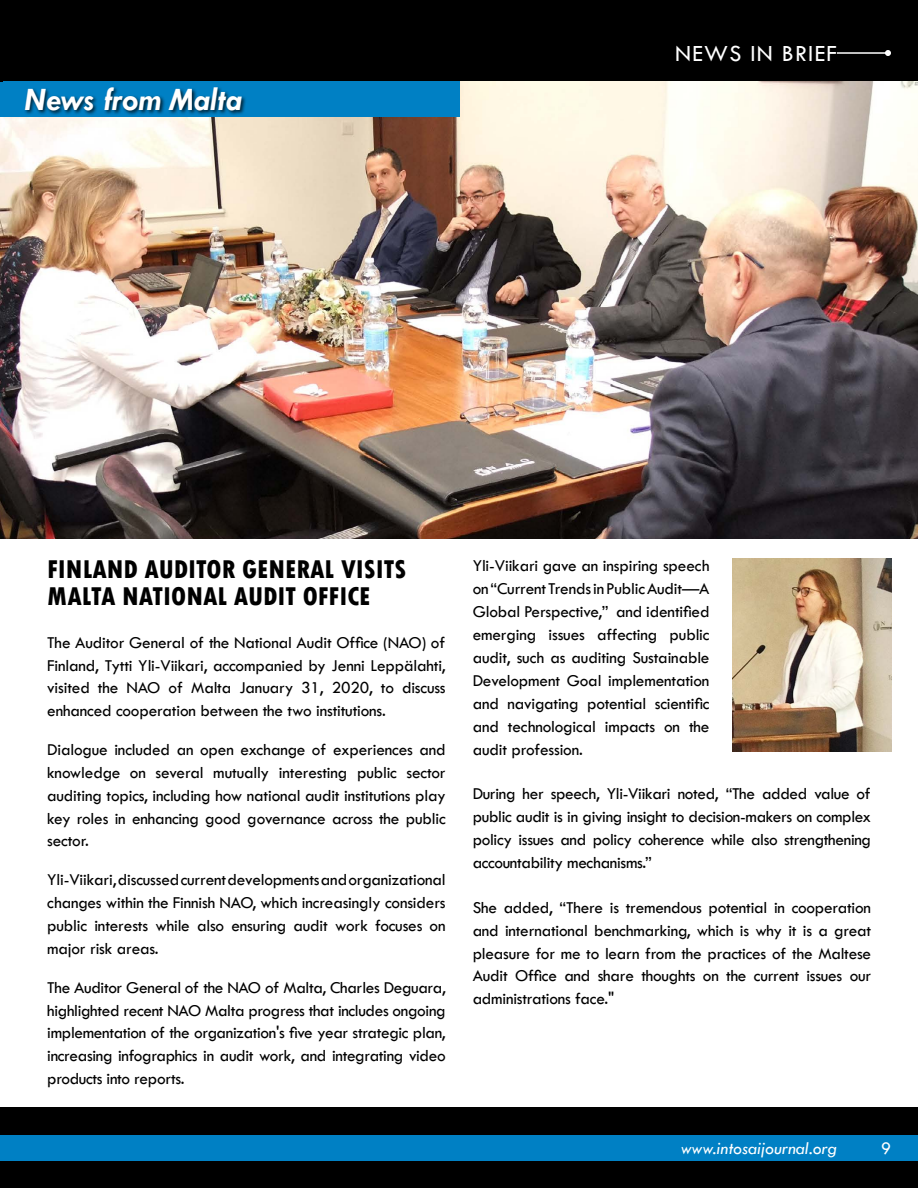
<style>
.page{position:relative;width:918px;height:1188px;background:#fff}
.page>*{position:absolute;margin:0;border:0;box-sizing:border-box;transform-origin:0 0}
.t1{font:italic 700 33px "Tw Cen";color:#fff}
.t2{font:800 condensed 27px/27px "Tw Cen";color:#000}
.t3{font:24px "Tw Cen";letter-spacing:.05em;color:#fff}
.t4{font:italic 18px "Tw Cen";color:#fff}
.t5{font:18px "Tw Cen";color:#fff}
.t6{font:17.25px/23px "Tw Cen";letter-spacing:-.01em;color:#000;text-align:justify}
</style>
<div class="page">
<img style="left:0;top:81px;width:918px;height:458px">
<div style="left:0;top:81px;width:460px;height:36px;background:#0080c4"></div>
<div style="left:24px;top:86px;width:223px;height:30px;background:#000;opacity:.75"></div>
<div style="left:0;top:1107px;width:918px;height:81px;background:#000"></div>
<div style="left:0;top:1135px;width:918px;height:26px;background:#0080c4"></div>
<div style="left:0;top:0;width:918px;height:81px;background:#000"></div>
<hr style="left:837px;top:52px;width:51px;height:2px;background:#fff">
<svg style="left:885px;top:50px;width:6px;height:6px"></svg>
<img style="left:732px;top:559px;width:159px;height:193px">
<p class="t1" style="left:25px;top:80px;width:219px">News from Malta</p>
<p class="t3" style="left:675px;top:39px;width:163px">NEWS IN BRIEF</p>
<p class="t2" style="left:47px;top:556px;width:361px">FINLAND AUDITOR GENERAL VISITS<br>MALTA NATIONAL AUDIT OFFICE</p>
<p class="t6" style="left:47px;top:631px;width:400px">The Auditor General of the National Audit Office (NAO) of Finland, Tytti Yli-Viikari, accompanied by Jenni Leppälahti, visited the NAO of Malta January 31, 2020, to discuss enhanced cooperation between the two institutions.</p>
<p class="t6" style="left:47px;top:738px;width:400px">Dialogue included an open exchange of experiences and knowledge on several mutually interesting public sector auditing topics, including how national audit institutions play key roles in enhancing good governance across the public sector.</p>
<p class="t6" style="left:47px;top:868px;width:400px">Yli-Viikari, discussed current developments and organizational changes within the Finnish NAO, which increasingly considers public interests while also ensuring audit work focuses on major risk areas.</p>
<p class="t6" style="left:47px;top:976px;width:400px">The Auditor General of the NAO of Malta, Charles Deguara, highlighted recent NAO Malta progress that includes ongoing implementation of the organization's five year strategic plan, increasing infographics in audit work, and integrating video products into reports.</p>
<p class="t6" style="left:473px;top:554px;width:238px">Yli-Viikari gave an inspiring speech on “Current Trends in Public Audit—A Global Perspective,” and identified emerging issues affecting public audit, such as auditing Sustainable Development Goal implementation and navigating potential scientific and technological impacts on the audit profession.</p>
<p class="t6" style="left:473px;top:782px;width:400px">During her speech, Yli-Viikari noted, “The added value of public audit is in giving insight to decision-makers on complex policy issues and policy coherence while also strengthening accountability mechanisms.”</p>
<p class="t6" style="left:473px;top:896px;width:400px">She added, “There is tremendous potential in cooperation and international benchmarking, which is why it is a great pleasure for me to learn from the practices of the Maltese Audit Office and share thoughts on the current issues our administrations face."</p>
<p class="t4" style="left:681px;top:1138px;width:158px">www.intosaijournal.org</p>
<p class="t5" style="left:881px;top:1138px;width:11px">9</p>
</div>
